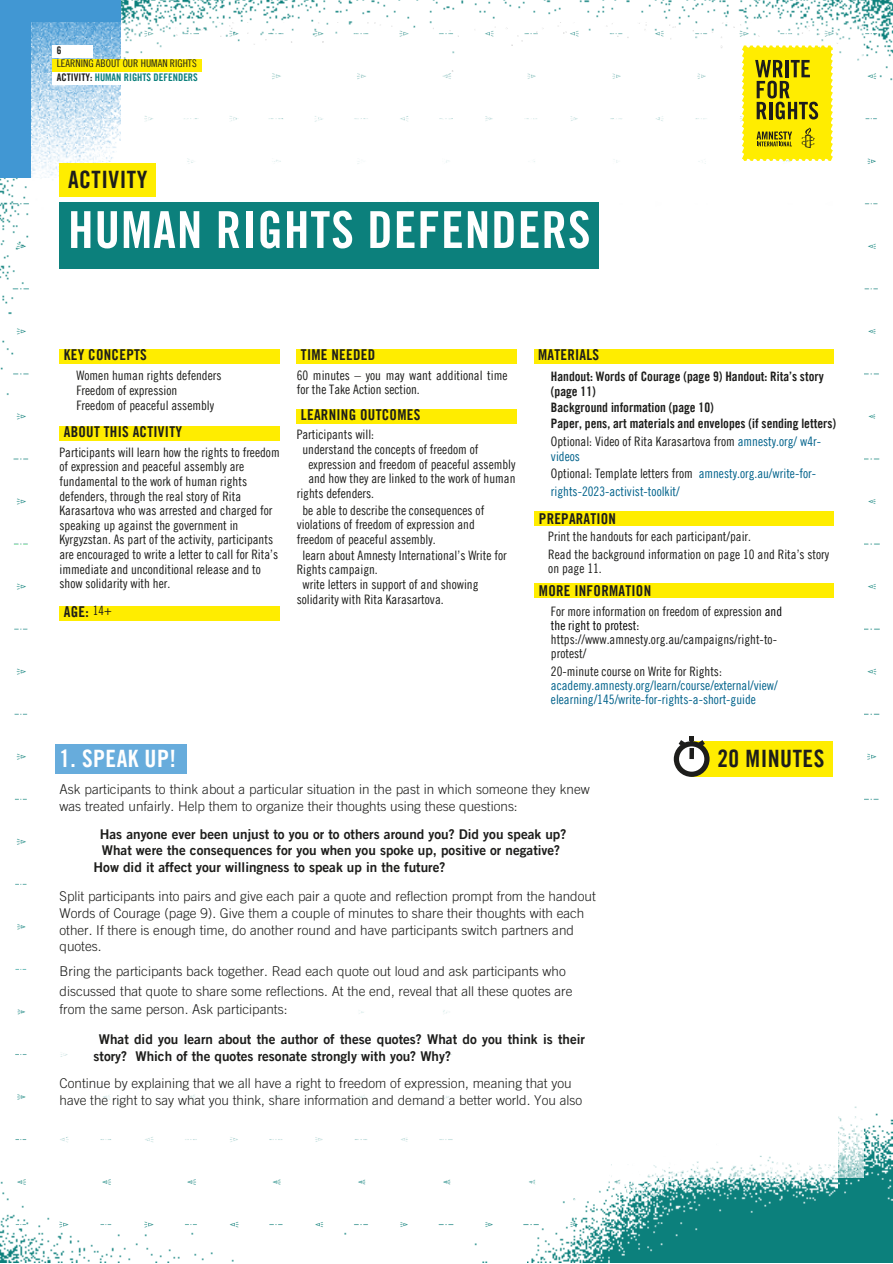
<style>
.page{position:relative;width:893px;height:1264px;background:#fff}
.page>*{position:absolute;margin:0;border:0;box-sizing:border-box;transform-origin:0 0}
.t1{font:51px "Amnesty Trade Gothic Bd Cn 20";letter-spacing:.02em;color:#fff}
.t2{font:24px "Amnesty Trade Gothic Bd Cn 20";letter-spacing:.02em;color:#1d1d1b}
.t3{font:24px "Amnesty Trade Gothic Bd Cn 20";letter-spacing:.02em;color:#fff}
.t4{font:15px "Amnesty Trade Gothic Bd Cn 20";letter-spacing:.02em;color:#1d1d1b}
.t5{font:300 13.5px/16.8px "Amnesty Trade Gothic";color:#1d1d1b}
.t6{font:13.5px/16.8px "Amnesty Trade Gothic Bd 2";color:#1d1d1b}
.t7{font:13.05px/14.5px "Amnesty Trade Gothic Cn 18";color:#1d1d1b}
.t8{font:13.05px/18px "Amnesty Trade Gothic Cn 18";color:#00628b}
.t9{font:13.05px/15.8px "Amnesty Trade Gothic Bd Cn 20";color:#1d1d1b}
.t10{font:12.75px "Amnesty Trade Gothic Cn 18";color:#1d1d1b}
.t11{font:10.5px "Amnesty Trade Gothic Bd Cn 20";color:#0c807c}
.t12{font:10.5px "Amnesty Trade Gothic Cn 18";color:#1d1d1b}
.t13{font:10.5px "Amnesty Trade Gothic Bd Cn 20";color:#1d1d1b}
.s1{color:#1d1d1b}
.s2{color:#00628b}
.s3{color:#000}
</style>
<div class="page">
<img style="left:0;top:0;width:892px;height:1262px">
<div style="left:0;top:0;width:120px;height:178px;background:#4197d3"></div>
<img style="left:32px;top:22px;width:831px;height:1155px">
<img style="left:480px;top:807px;width:412px;height:454px">
<img style="left:455px;top:942px;width:382px;height:280px">
<div style="left:53px;top:59px;width:148px;height:12px;background:#ffed00"></div>
<div style="left:53px;top:73px;width:149px;height:12px;background:#fff"></div>
<div style="left:53px;top:45px;width:40px;height:12px;background:#fff"></div>
<div style="left:55px;top:744px;width:132px;height:30px;background:#67acdc"></div>
<div style="left:59px;top:349px;width:221px;height:15px;background:#ffed00"></div>
<div style="left:59px;top:426px;width:221px;height:15px;background:#ffed00"></div>
<div style="left:59px;top:605px;width:221px;height:15px;background:#ffed00"></div>
<div style="left:297px;top:349px;width:220px;height:15px;background:#ffed00"></div>
<div style="left:297px;top:409px;width:220px;height:14px;background:#ffed00"></div>
<div style="left:59px;top:164px;width:96px;height:33px;background:#ffed00"></div>
<div style="left:59px;top:202px;width:539px;height:66px;background:#0c807c"></div>
<div style="left:534px;top:349px;width:299px;height:15px;background:#ffed00"></div>
<div style="left:534px;top:511px;width:299px;height:15px;background:#ffed00"></div>
<div style="left:534px;top:583px;width:299px;height:15px;background:#ffed00"></div>
<div style="left:691px;top:741px;width:141px;height:35px;background:#ffed00"></div>
<svg style="left:673px;top:736px;width:36px;height:41px"></svg>
<svg style="left:741px;top:45px;width:91px;height:116px;background:#dbcc10"></svg>
<p class="t13" style="left:57px;top:43px;width:6px">6</p>
<p class="t12" style="left:57px;top:57px;width:141px">LEARNING ABOUT OUR HUMAN RIGHTS</p>
<p class="t11" style="left:57px;top:70px;width:142px"><span class="s1">ACTIVITY:</span> HUMAN RIGHTS DEFENDERS</p>
<p class="t2" style="left:68px;top:165px;width:81px">ACTIVITY</p>
<p class="t1" style="left:68px;top:198px;width:524px">HUMAN RIGHTS DEFENDERS</p>
<p class="t4" style="left:64px;top:346px;width:85px">KEY CONCEPTS</p>
<p class="t4" style="left:301px;top:346px;width:76px">TIME NEEDED</p>
<p class="t4" style="left:538px;top:346px;width:62px">MATERIALS</p>
<p class="t7" style="left:76px;top:367px;width:146px;line-height:15.1px">Women human rights defenders<br>Freedom of expression</p>
<p class="t7" style="left:76px;top:398px;width:139px">Freedom of peaceful assembly</p>
<p class="t7" style="left:59px;top:444px;width:222px">Participants will learn how the rights to freedom of expression and peaceful assembly are fundamental to the work of human rights defenders, through the real story of Rita Karasartova who was arrested and charged for speaking up against the government in</p>
<p class="t7" style="left:59px;top:532px;width:220px">Kyrgyzstan. As part of the activity, participants are encouraged to write a letter to call for Rita’s immediate and unconditional release and to show solidarity with her.</p>
<p class="t4" style="left:64px;top:422px;width:120px">ABOUT THIS ACTIVITY</p>
<p class="t10" style="left:93px;top:602px;width:20px">14+</p>
<p class="t4" style="left:64px;top:602px;width:27px">AGE:</p>
<p class="t7" style="left:297px;top:367px;width:212px">60 minutes – you may want additional time for the Take Action section.</p>
<p class="t7" style="left:297px;top:427px;width:79px">Participants will:</p>
<p class="t7" style="left:302px;top:442px;width:177px">understand the concepts of freedom of</p>
<p class="t7" style="left:308px;top:456px;width:209px">expression and freedom of peaceful assembly</p>
<p class="t7" style="left:308px;top:471px;width:209px">and how they are linked to the work of human</p>
<p class="t7" style="left:297px;top:485px;width:79px">rights defenders.</p>
<p class="t7" style="left:302px;top:502px;width:183px">be able to describe the consequences of</p>
<p class="t7" style="left:297px;top:517px;width:180px">violations of freedom of expression and</p>
<p class="t7" style="left:297px;top:532px;width:140px">freedom of peaceful assembly.</p>
<p class="t7" style="left:302px;top:547px;width:206px">learn about Amnesty International’s Write for</p>
<p class="t7" style="left:297px;top:562px;width:83px">Rights campaign.</p>
<p class="t7" style="left:302px;top:577px;width:177px">write letters in support of and showing</p>
<p class="t7" style="left:297px;top:591px;width:148px">solidarity with Rita Karasartova.</p>
<p class="t4" style="left:301px;top:405px;width:121px">LEARNING OUTCOMES</p>
<p class="t9" style="left:551px;top:368px;width:274px">Handout: Words of Courage (page 9) Handout: Rita’s story (page 11)</p>
<p class="t9" style="left:551px;top:399px;width:164px">Background information (page 10)</p>
<p class="t9" style="left:551px;top:415px;width:287px">Paper, pens, art materials and envelopes (if sending letters)</p>
<p class="t7" style="left:551px;top:434px;width:272px">Optional: Video of Rita Karasartova from <span class="s2">amnesty.org/ w4r&shy;videos</span></p>
<p class="t8" style="left:551px;top:464px;width:266px"><span class="s1">Optional: Template letters from</span> amnesty.org.au/write-for&shy;rights-2023-activist-toolkit/</p>
<p class="t4" style="left:539px;top:509px;width:79px">PREPARATION</p>
<p class="t7" style="left:548px;top:528px;width:204px">Print the handouts for each participant/pair.</p>
<p class="t7" style="left:548px;top:546px;width:282px">Read the background information on page 10 and Rita’s story</p>
<p class="t7" style="left:548px;top:561px;width:55px">on page 11.</p>
<p class="t4" style="left:539px;top:581px;width:114px">MORE INFORMATION</p>
<p class="t7" style="left:551px;top:604px;width:233px;line-height:14.1px">For more information on freedom of expression <span class="s3">and the right to protest:</span></p>
<p class="t7" style="left:551px;top:632px;width:227px;line-height:14.1px">https://www.amnesty.org.au/campaigns/right-to&shy;protest/</p>
<p class="t7" style="left:551px;top:663px;width:172px">20-minute course on Write for Rights:</p>
<p class="t8" style="left:551px;top:676px;width:228px">academy.amnesty.org/learn/course/external/view/</p>
<p class="t8" style="left:551px;top:690px;width:206px">elearning/145/write-for-rights-a-short-guide</p>
<p class="t3" style="left:59px;top:743px;width:118px">1. SPEAK UP!</p>
<p class="t2" style="left:717px;top:743px;width:108px">20 MINUTES</p>
<p class="t5" style="left:59px;top:780px;width:531px">Ask participants to think about a particular situation in the past in which someone they knew was treated unfairly. Help them to organize their thoughts using these questions:</p>
<p class="t6" style="left:100px;top:825px;width:468px">Has anyone ever been unjust to you or to others around you? Did you speak up?<br>What were the consequences for you when you spoke up, positive or negative?</p>
<p class="t6" style="left:93px;top:858px;width:353px">How did it affect your willingness to speak up in the future?</p>
<p class="t5" style="left:59px;top:887px;width:537px">Split participants into pairs and give each pair a quote and reflection prompt from the handout Words of Courage (page 9). Give them a couple of minutes to share their thoughts with each other. If there is enough time, do another round and have participants switch partners and quotes.</p>
<p class="t5" style="left:59px;top:962px;width:507px">Bring the participants back together. Read each quote out loud and ask participants who</p>
<p class="t5" style="left:59px;top:982px;width:514px">discussed that quote to share some reflections. At the end, reveal that all these quotes are</p>
<p class="t5" style="left:59px;top:1000px;width:229px">from the same person. Ask participants:</p>
<p class="t6" style="left:93px;top:1030px;width:493px;text-indent:5px">What did you learn about the author of these quotes? What do you think is their story? Which of the quotes resonate strongly with you? Why?</p>
<p class="t5" style="left:59px;top:1074px;width:524px">Continue by explaining that we all have a right to freedom of expression, meaning that you have the right to say what you think, share information and demand a better world. You also</p>
</div>
